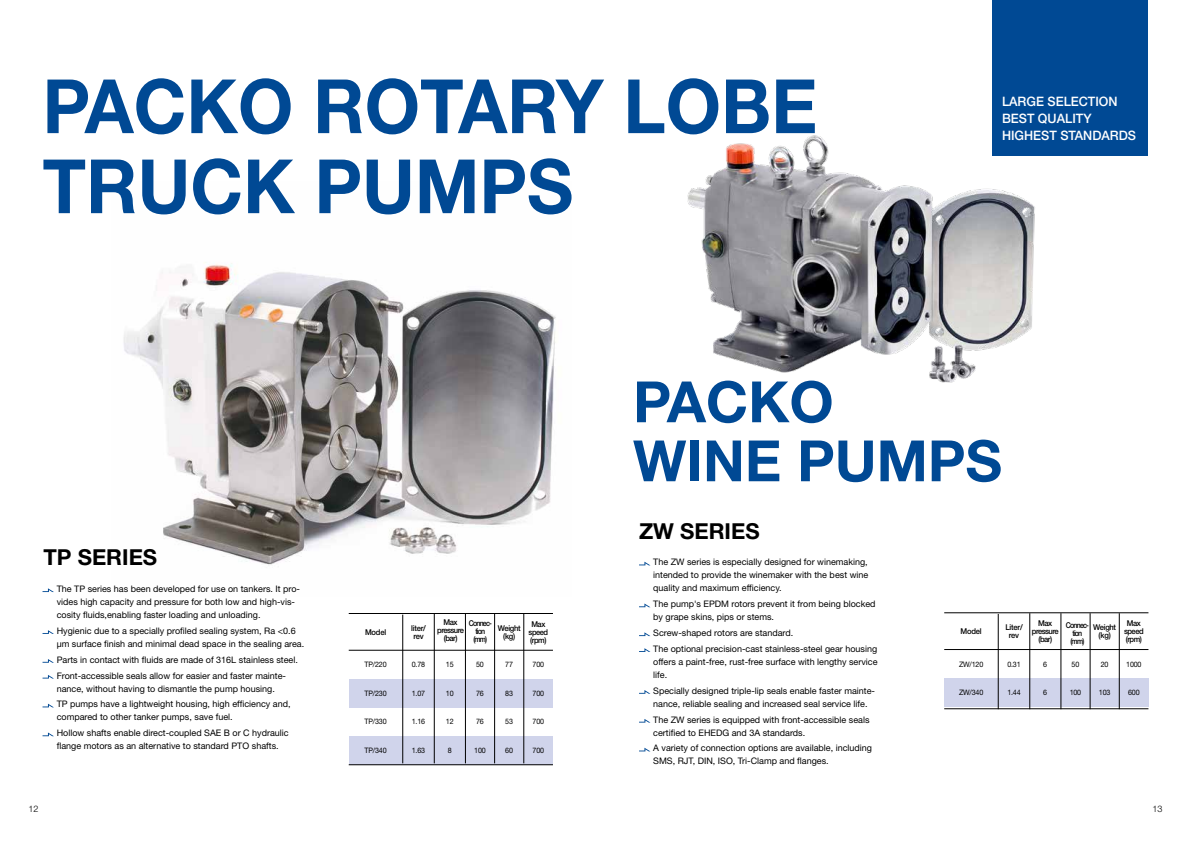
<style>
.page{position:relative;width:1191px;height:842px;background:#fff}
.page>*{position:absolute;margin:0;border:0;box-sizing:border-box;transform-origin:0 0}
.t1{font:700 75px/80px "Helvetica Neue LT Std";color:#004994;scale:.95 1}
.t2{font:700 57px/59px "Helvetica Neue LT Std";color:#004994}
.t3{font:700 22px "Helvetica Neue LT Std";color:#000}
.t4{font:500 13px/17px "Helvetica Neue LT Std";color:#fff}
.t5{font:9px/13px "Helvetica Neue LT Std";color:#000}
.t6{font:300 9px "Helvetica Neue LT Std";color:#000}
.t7{font:500 8px/8px "Helvetica Neue LT Std";letter-spacing:-.06em;color:#000;text-align:center;scale:.95 1}
.t8{font:500 8px/8px "Helvetica Neue LT Std";letter-spacing:-.11em;color:#000;text-align:center;scale:.88 1}
.t9{font:500 8px/8px "Helvetica Neue LT Std";letter-spacing:-.06em;color:#000;text-align:center;scale:.94 1}
.t10{font:500 8px/8px "Helvetica Neue LT Std";letter-spacing:-.04em;color:#000;text-align:center;scale:.95 1}
.t11{font:500 8px/7.7px "Helvetica Neue LT Std";letter-spacing:-.025em;color:#000;scale:.95 1}
.t12{font:7.5px "Helvetica Neue LT Std";letter-spacing:-.025em;color:#000;scale:.95 1}
</style>
<div class="page">
<img style="left:124px;top:262px;width:432px;height:303px">
<svg style="left:43px;top:588px;width:11px;height:4px"></svg>
<svg style="left:43px;top:630px;width:11px;height:4px"></svg>
<svg style="left:43px;top:659px;width:11px;height:4px"></svg>
<svg style="left:43px;top:675px;width:10px;height:3px"></svg>
<svg style="left:43px;top:704px;width:10px;height:3px"></svg>
<svg style="left:43px;top:732px;width:11px;height:4px"></svg>
<svg style="left:639px;top:562px;width:11px;height:3px"></svg>
<svg style="left:639px;top:603px;width:11px;height:4px"></svg>
<svg style="left:639px;top:632px;width:11px;height:4px"></svg>
<svg style="left:639px;top:648px;width:11px;height:4px"></svg>
<svg style="left:639px;top:690px;width:11px;height:4px"></svg>
<svg style="left:639px;top:719px;width:11px;height:4px"></svg>
<svg style="left:639px;top:748px;width:11px;height:3px"></svg>
<div style="left:434px;top:679px;width:31px;height:28px;background:#d0d4eb"></div>
<div style="left:434px;top:736px;width:31px;height:28px;background:#d0d4eb"></div>
<div style="left:465px;top:679px;width:29px;height:28px;background:#d0d4eb"></div>
<div style="left:465px;top:736px;width:29px;height:28px;background:#d0d4eb"></div>
<div style="left:494px;top:679px;width:30px;height:28px;background:#d0d4eb"></div>
<div style="left:494px;top:736px;width:30px;height:28px;background:#d0d4eb"></div>
<div style="left:524px;top:679px;width:29px;height:28px;background:#d0d4eb"></div>
<div style="left:524px;top:736px;width:29px;height:28px;background:#d0d4eb"></div>
<div style="left:349px;top:679px;width:53px;height:28px;background:#d0d4eb"></div>
<div style="left:403px;top:679px;width:31px;height:28px;background:#d0d4eb"></div>
<div style="left:403px;top:736px;width:31px;height:28px;background:#d0d4eb"></div>
<div style="left:349px;top:736px;width:53px;height:28px;background:#d0d4eb"></div>
<hr style="left:349px;top:613px;width:204px;height:1px;background:#000">
<hr style="left:349px;top:650px;width:204px;height:1px;background:#000">
<hr style="left:349px;top:764px;width:204px;height:1px;background:#000">
<hr style="left:402px;top:615px;width:1px;height:148px;background:#000">
<hr style="left:434px;top:614px;width:1px;height:149px;background:#000">
<hr style="left:465px;top:614px;width:1px;height:149px;background:#000">
<hr style="left:494px;top:614px;width:1px;height:149px;background:#000">
<hr style="left:523px;top:614px;width:1px;height:149px;background:#000">
<div style="left:1029px;top:678px;width:32px;height:29px;background:#d0d4eb"></div>
<div style="left:1061px;top:678px;width:29px;height:29px;background:#d0d4eb"></div>
<div style="left:1090px;top:678px;width:29px;height:29px;background:#d0d4eb"></div>
<div style="left:1119px;top:678px;width:29px;height:29px;background:#d0d4eb"></div>
<div style="left:944px;top:678px;width:54px;height:29px;background:#d0d4eb"></div>
<div style="left:998px;top:678px;width:31px;height:29px;background:#d0d4eb"></div>
<hr style="left:944px;top:612px;width:204px;height:1px;background:#000">
<hr style="left:944px;top:649px;width:204px;height:1px;background:#000">
<hr style="left:944px;top:708px;width:204px;height:1px;background:#000">
<hr style="left:998px;top:614px;width:1px;height:95px;background:#000">
<hr style="left:1029px;top:613px;width:1px;height:96px;background:#000">
<hr style="left:1060px;top:613px;width:1px;height:96px;background:#000">
<hr style="left:1090px;top:613px;width:1px;height:96px;background:#000">
<hr style="left:1119px;top:613px;width:1px;height:96px;background:#000">
<img style="left:687px;top:135px;width:348px;height:248px">
<div style="left:992px;top:0;width:156px;height:156px;background:#004994"></div>
<h1 class="t1" style="left:43px;top:65px;width:817px">PACKO ROTARY LOBE<br>TRUCK PUMPS</h1>
<h3 class="t4" style="left:1002px;top:93px;width:136px">LARGE SELECTION<br>BEST QUALITY<br>HIGHEST STANDARDS</h3>
<h2 class="t2" style="left:633px;top:371px;width:370px">PACKO<br>WINE PUMPS</h2>
<h3 class="t3" style="left:44px;top:544px;width:115px">TP SERIES</h3>
<p class="t5" style="left:57px;top:582px;width:245px">The TP series has been developed for use on tankers. It pro&shy;vides high capacity and pressure for both low and high-vis&shy;cosity fluids,enabling faster loading and unloading.</p>
<p class="t5" style="left:57px;top:624px;width:249px">Hygienic due to a specially profiled sealing system, Ra &lt;0.6 µm surface finish and minimal dead space in the sealing area.</p>
<p class="t5" style="left:57px;top:651px;width:243px;line-height:15.8px">Parts in contact with fluids are made of 316L stainless steel.<br>Front-accessible seals allow for easier and faster mainte-</p>
<p class="t5" style="left:57px;top:680px;width:235px;line-height:15.8px">nance, without having to dismantle the pump housing.<br>TP pumps have a lightweight housing, high efficiency and,</p>
<p class="t5" style="left:57px;top:709px;width:234px;line-height:15.8px">compared to other tanker pumps, save fuel.<br>Hollow shafts enable direct-coupled SAE B or C hydraulic</p>
<p class="t5" style="left:57px;top:739px;width:223px">flange motors as an alternative to standard PTO shafts.</p>
<h3 class="t3" style="left:639px;top:518px;width:122px">ZW SERIES</h3>
<p class="t5" style="left:653px;top:556px;width:217px;text-align:justify">The ZW series is especially designed for winemaking, intended to provide the winemaker with the best wine quality and maximum efficiency.</p>
<p class="t5" style="left:653px;top:597px;width:224px">The pump's EPDM rotors prevent it from being blocked by grape skins, pips or stems.</p>
<p class="t5" style="left:653px;top:625px;width:226px;line-height:15.8px">Screw-shaped rotors are standard.<br>The optional precision-cast stainless-steel gear housing</p>
<p class="t5" style="left:653px;top:655px;width:226px">offers a paint-free, rust-free surface with lengthy service life.</p>
<p class="t5" style="left:653px;top:684px;width:223px">Specially designed triple-lip seals enable faster mainte&shy;nance, reliable sealing and increased seal service life.</p>
<p class="t5" style="left:653px;top:713px;width:218px">The ZW series is equipped with front-accessible seals certified to EHEDG and 3A standards.</p>
<p class="t5" style="left:653px;top:742px;width:220px">A variety of connection options are available, including<br>SMS, RJT, DIN, ISO, Tri-Clamp and flanges.</p>
<p class="t11" style="left:411px;top:624px;width:17px">liter/ rev</p>
<p class="t7" style="left:437px;top:618px;width:30px">Max pressure (bar)</p>
<p class="t8" style="left:469px;top:619px;width:28px">Connec&shy;tion (mm)</p>
<p class="t10" style="left:498px;top:624px;width:26px">Weight (kg)</p>
<p class="t9" style="left:528px;top:620px;width:22px">Max speed (rpm)</p>
<p class="t7" style="left:960px;top:627px;width:24px">Model</p>
<p class="t12" style="left:959px;top:660px;width:27px">ZW/120</p>
<p class="t12" style="left:1007px;top:660px;width:16px">0.31</p>
<p class="t12" style="left:1043px;top:660px;width:6px">6</p>
<p class="t12" style="left:1043px;top:688px;width:6px">6</p>
<p class="t11" style="left:1005px;top:623px;width:20px;text-align:center">Liter/ rev</p>
<p class="t7" style="left:1032px;top:619px;width:30px">Max pressure (bar)</p>
<p class="t8" style="left:1065px;top:621px;width:28px">Connec&shy;tion (mm)</p>
<p class="t10" style="left:1093px;top:623px;width:26px">Weight (kg)</p>
<p class="t9" style="left:1124px;top:619px;width:22px">Max speed (rpm)</p>
<p class="t7" style="left:365px;top:628px;width:24px">Model</p>
<p class="t12" style="left:365px;top:660px;width:25px">TP/220</p>
<p class="t12" style="left:412px;top:660px;width:16px">0.78</p>
<p class="t12" style="left:446px;top:660px;width:10px">15</p>
<p class="t12" style="left:446px;top:689px;width:10px">10</p>
<p class="t12" style="left:446px;top:717px;width:10px">12</p>
<p class="t12" style="left:448px;top:745px;width:6px">8</p>
<p class="t12" style="left:1071px;top:660px;width:10px">50</p>
<p class="t12" style="left:1069px;top:688px;width:14px">100</p>
<p class="t12" style="left:1100px;top:660px;width:10px">20</p>
<p class="t12" style="left:1099px;top:688px;width:14px">103</p>
<p class="t12" style="left:1126px;top:660px;width:18px">1000</p>
<p class="t12" style="left:476px;top:660px;width:10px">50</p>
<p class="t12" style="left:476px;top:689px;width:10px">76</p>
<p class="t12" style="left:476px;top:717px;width:10px">76</p>
<p class="t12" style="left:474px;top:745px;width:14px">100</p>
<p class="t12" style="left:532px;top:660px;width:14px">700</p>
<p class="t12" style="left:532px;top:689px;width:14px">700</p>
<p class="t12" style="left:532px;top:717px;width:14px">700</p>
<p class="t12" style="left:532px;top:745px;width:14px">700</p>
<p class="t12" style="left:505px;top:660px;width:10px">77</p>
<p class="t12" style="left:505px;top:689px;width:10px">83</p>
<p class="t12" style="left:505px;top:717px;width:10px">53</p>
<p class="t12" style="left:505px;top:745px;width:10px">60</p>
<p class="t12" style="left:959px;top:688px;width:27px">ZW/340</p>
<p class="t12" style="left:1007px;top:688px;width:16px">1.44</p>
<p class="t12" style="left:1128px;top:688px;width:14px">600</p>
<p class="t12" style="left:365px;top:689px;width:25px">TP/230</p>
<p class="t12" style="left:412px;top:689px;width:16px">1.07</p>
<p class="t12" style="left:412px;top:717px;width:16px">1.16</p>
<p class="t12" style="left:412px;top:745px;width:16px">1.63</p>
<p class="t12" style="left:364px;top:717px;width:25px">TP/330</p>
<p class="t12" style="left:365px;top:745px;width:25px">TP/340</p>
<p class="t6" style="left:28px;top:804px;width:12px">12</p>
<p class="t6" style="left:1152px;top:804px;width:12px">13</p>
</div>
